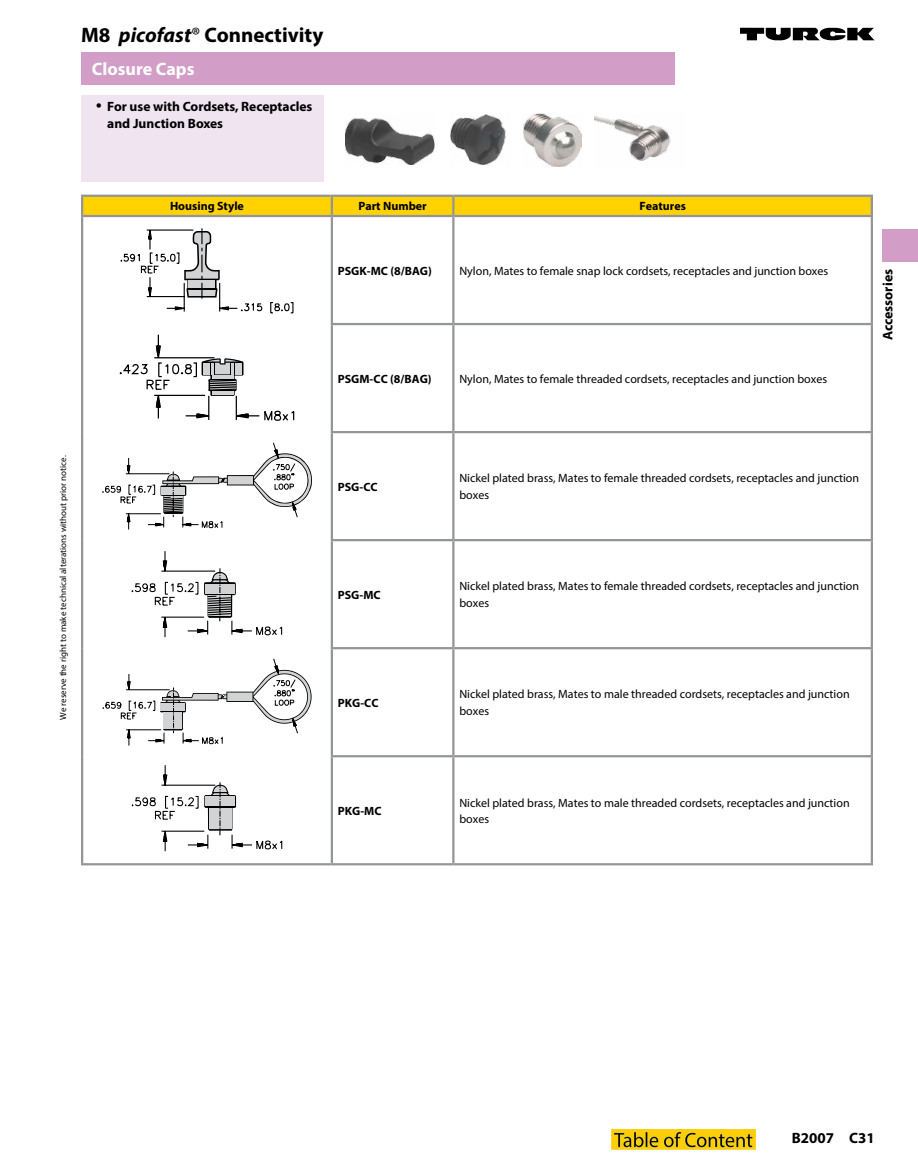
<style>
.page{position:relative;width:918px;height:1175px;background:#fff}
.page>*{position:absolute;margin:0;border:0;box-sizing:border-box;transform-origin:0 0}
.t1{font:700 21px "Myriad Pro";color:#000}
.t2{font:700 18px "Myriad Pro";color:#fff}
.t3{font:700 15px "Myriad Pro";color:#000}
.t4{font:700 13.95px "Myriad Pro";color:#000}
.t5{font:700 13.5px/17px "Myriad Pro";color:#000}
.t6{font:12px/16.5px "Myriad Pro";color:#000}
.t7{font:700 12px "Myriad Pro";color:#000}
.t8{font:9px "Myriad Pro";color:#000}
.s1{font-style:italic}
.s2{font-weight:400}
</style>
<div class="page">
<div style="left:81px;top:96px;width:243px;height:86px;background:#efe4f0"></div>
<div style="left:882px;top:230px;width:36px;height:32px;background:#d29ec8"></div>
<img style="left:345px;top:118px;width:90px;height:47px">
<img style="left:450px;top:114px;width:56px;height:51px">
<img style="left:524px;top:114px;width:58px;height:52px">
<img style="left:594px;top:115px;width:77px;height:46px">
<hr style="left:81px;top:195px;width:250px;height:2px;background:#939598">
<hr style="left:331px;top:195px;width:122px;height:2px;background:#939598">
<hr style="left:453px;top:195px;width:420px;height:2px;background:#939598">
<svg style="left:81px;top:196px;width:792px;height:19px;background:#f8ce09"></svg>
<hr style="left:332px;top:215px;width:121px;height:2px;background:#939598">
<hr style="left:453px;top:215px;width:420px;height:2px;background:#939598">
<hr style="left:452px;top:217px;width:2px;height:106px;background:#939598">
<hr style="left:331px;top:323px;width:122px;height:2px;background:#939598">
<hr style="left:453px;top:323px;width:420px;height:2px;background:#939598">
<hr style="left:452px;top:325px;width:2px;height:106px;background:#939598">
<hr style="left:331px;top:431px;width:122px;height:2px;background:#939598">
<hr style="left:453px;top:431px;width:420px;height:2px;background:#939598">
<hr style="left:452px;top:433px;width:2px;height:106px;background:#939598">
<hr style="left:331px;top:539px;width:122px;height:2px;background:#939598">
<hr style="left:453px;top:539px;width:420px;height:2px;background:#939598">
<hr style="left:452px;top:541px;width:2px;height:106px;background:#939598">
<hr style="left:331px;top:647px;width:122px;height:2px;background:#939598">
<hr style="left:453px;top:647px;width:420px;height:2px;background:#939598">
<hr style="left:452px;top:649px;width:2px;height:106px;background:#939598">
<hr style="left:331px;top:755px;width:122px;height:2px;background:#939598">
<hr style="left:453px;top:755px;width:420px;height:2px;background:#939598">
<hr style="left:452px;top:757px;width:2px;height:106px;background:#939598">
<hr style="left:331px;top:863px;width:122px;height:2px;background:#939598">
<hr style="left:453px;top:863px;width:420px;height:2px;background:#939598">
<hr style="left:81px;top:215px;width:251px;height:2px;background:#939598">
<hr style="left:81px;top:217px;width:2px;height:107px;background:#939598">
<hr style="left:331px;top:217px;width:2px;height:106px;background:#939598">
<hr style="left:81px;top:324px;width:2px;height:108px;background:#939598">
<hr style="left:331px;top:325px;width:2px;height:106px;background:#939598">
<hr style="left:81px;top:432px;width:2px;height:108px;background:#939598">
<hr style="left:331px;top:433px;width:2px;height:106px;background:#939598">
<hr style="left:81px;top:540px;width:2px;height:108px;background:#939598">
<hr style="left:331px;top:541px;width:2px;height:106px;background:#939598">
<hr style="left:81px;top:648px;width:2px;height:108px;background:#939598">
<hr style="left:331px;top:649px;width:2px;height:106px;background:#939598">
<hr style="left:81px;top:756px;width:2px;height:107px;background:#939598">
<hr style="left:331px;top:757px;width:2px;height:106px;background:#939598">
<hr style="left:871px;top:217px;width:2px;height:106px;background:#939598">
<hr style="left:871px;top:325px;width:2px;height:106px;background:#939598">
<hr style="left:871px;top:433px;width:2px;height:106px;background:#939598">
<hr style="left:871px;top:541px;width:2px;height:106px;background:#939598">
<hr style="left:871px;top:649px;width:2px;height:106px;background:#939598">
<hr style="left:871px;top:757px;width:2px;height:106px;background:#939598">
<hr style="left:81px;top:863px;width:250px;height:2px;background:#939598">
<svg style="left:120px;top:228px;width:174px;height:86px"></svg>
<svg style="left:119px;top:334px;width:176px;height:87px"></svg>
<svg style="left:102px;top:442px;width:210px;height:88px"></svg>
<svg style="left:131px;top:551px;width:152px;height:87px"></svg>
<svg style="left:102px;top:658px;width:210px;height:88px"></svg>
<svg style="left:131px;top:765px;width:152px;height:87px"></svg>
<div style="left:81px;top:52px;width:594px;height:32px;background:#d29ec8"></div>
<svg style="left:740px;top:28px;width:134px;height:12px"></svg>
<img style="left:611px;top:1129px;width:144px;height:21px">
<h1 class="t1" style="left:81px;top:21px;width:244px">M8 <span class="s1">picofast</span><span class="s2">®</span> Connectivity</h1>
<h2 class="t2" style="left:92px;top:57px;width:104px">Closure Caps</h2>
<p class="t5" style="left:107px;top:97px;width:207px">For use with Cordsets, Receptacles and Junction Boxes</p>
<p class="t8" style="left:58px;top:719px;width:265px;rotate:-90deg">We reserve the right to make technical alterations without prior notice.</p>
<p class="t7" style="left:170px;top:198px;width:75px">Housing Style</p>
<p class="t7" style="left:358px;top:198px;width:70px">Part Number</p>
<p class="t7" style="left:639px;top:198px;width:48px">Features</p>
<p class="t7" style="left:338px;top:263px;width:96px">PSGK-MC (8/BAG)</p>
<p class="t6" style="left:459px;top:262px;width:370px">Nylon, Mates to female snap lock cordsets, receptacles and junction boxes</p>
<p class="t7" style="left:338px;top:371px;width:95px">PSGM-CC (8/BAG)</p>
<p class="t6" style="left:459px;top:370px;width:369px">Nylon, Mates to female threaded cordsets, receptacles and junction boxes</p>
<p class="t4" style="left:879px;top:340px;width:73px;rotate:-90deg">Accessories</p>
<p class="t7" style="left:338px;top:479px;width:41px">PSG-CC</p>
<p class="t6" style="left:459px;top:470px;width:401px">Nickel plated brass, Mates to female threaded cordsets, receptacles and junction boxes</p>
<p class="t7" style="left:338px;top:587px;width:44px">PSG-MC</p>
<p class="t6" style="left:459px;top:578px;width:401px">Nickel plated brass, Mates to female threaded cordsets, receptacles and junction boxes</p>
<p class="t7" style="left:338px;top:695px;width:42px">PKG-CC</p>
<p class="t6" style="left:459px;top:686px;width:392px">Nickel plated brass, Mates to male threaded cordsets, receptacles and junction boxes</p>
<p class="t7" style="left:338px;top:803px;width:45px">PKG-MC</p>
<p class="t6" style="left:459px;top:794px;width:392px">Nickel plated brass, Mates to male threaded cordsets, receptacles and junction boxes</p>
<p class="t3" style="left:792px;top:1128px;width:84px">B2007 C31</p>
</div>
